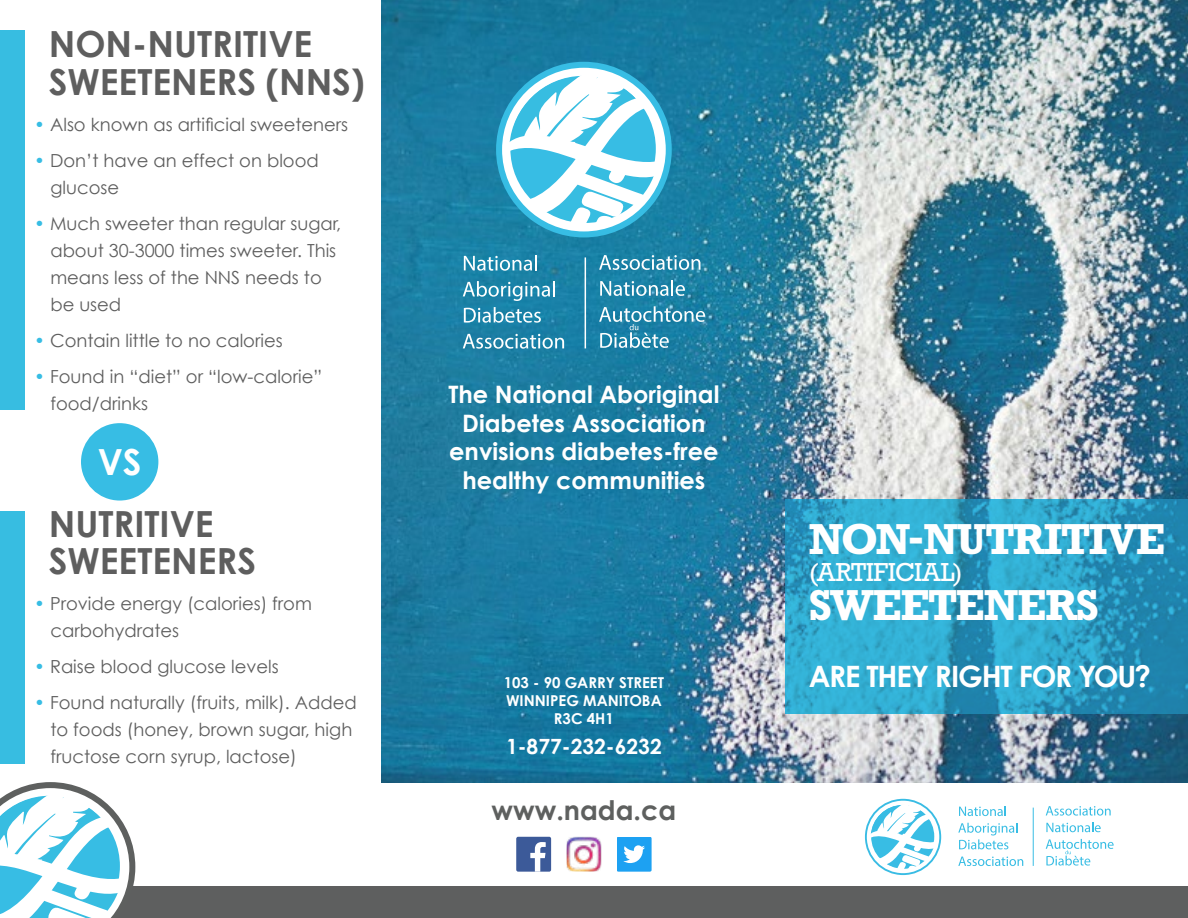
<style>
.page{position:relative;width:1188px;height:918px;background:#fff}
.page>*{position:absolute;margin:0;border:0;box-sizing:border-box;transform-origin:0 0}
.t1{font:700 44.1px "Rockwell Std";letter-spacing:-.04em;color:#fff}
.t2{font:700 36px/37.5px "Century Gothic";color:#5e5e5e}
.t3{font:700 36px "Century Gothic";color:#fff}
.t4{font:700 29.4px "Century Gothic";letter-spacing:-.04em;color:#fff}
.t5{font:700 27px "Century Gothic";color:#5e605f}
.t6{font:26.4px "Rockwell Std";letter-spacing:-.015em;color:#fff}
.t7{font:700 24px/28.5px "Century Gothic";color:#fff;text-align:center}
.t8{font:700 21px "Century Gothic";color:#fff}
.t9{font:18px/27px "Century Gothic";color:#5e5e5e}
.t10{font:700 15px/18px "Century Gothic";color:#fff;text-align:center}
.s1{color:#37bde4}
</style>
<div class="page">
<img style="left:381px;top:0;width:807px;height:782px">
<svg style="left:464px;top:255px;width:73px;height:16px"></svg>
<svg style="left:463px;top:281px;width:92px;height:20px;background:#50a0bc"></svg>
<svg style="left:464px;top:307px;width:77px;height:16px"></svg>
<svg style="left:463px;top:334px;width:101px;height:15px;background:#5ca3be"></svg>
<svg style="left:599px;top:255px;width:102px;height:15px;background:#5ba4be"></svg>
<svg style="left:600px;top:280px;width:85px;height:16px"></svg>
<svg style="left:599px;top:306px;width:106px;height:42px;background:#4396b5"></svg>
<hr style="left:585px;top:257px;width:1px;height:91px;background:#fff">
<svg style="left:499px;top:65px;width:170px;height:170px"></svg>
<div style="left:496px;top:62px;width:176px;height:175px;border:6px solid #37bde4;border-radius:50%"></div>
<svg style="left:503px;top:74px;width:161px;height:152px"></svg>
<svg style="left:866px;top:800px;width:74px;height:74px"></svg>
<div style="left:865px;top:799px;width:76px;height:76px;border:2px solid #39bce4;border-radius:50%"></div>
<svg style="left:959px;top:806px;width:47px;height:10px"></svg>
<svg style="left:958px;top:823px;width:59px;height:26px"></svg>
<svg style="left:958px;top:857px;width:65px;height:9px"></svg>
<svg style="left:1046px;top:806px;width:65px;height:10px"></svg>
<svg style="left:1046px;top:822px;width:55px;height:10px"></svg>
<svg style="left:1046px;top:839px;width:68px;height:27px"></svg>
<hr style="left:1033px;top:808px;width:1px;height:58px;background:#38bde4">
<svg style="left:868px;top:804px;width:70px;height:66px"></svg>
<svg style="left:785px;top:500px;width:403px;height:214px;background:#2ca0c6"></svg>
<div style="left:81px;top:423px;width:77px;height:78px;background:#37bde4;border-radius:50%"></div>
<div style="left:0;top:886px;width:1188px;height:32px;background:#5e5f5f"></div>
<svg style="left:0;top:782px;width:135px;height:136px"></svg>
<div style="left:0;top:30px;width:25px;height:380px;background:#37bde1"></div>
<div style="left:0;top:511px;width:25px;height:252px;background:#37bde1"></div>
<div style="left:516px;top:837px;width:35px;height:35px;background:#3c5a99;border-radius:2px"></div>
<svg style="left:530px;top:842px;width:16px;height:30px"></svg>
<svg style="left:617px;top:837px;width:35px;height:35px"></svg>
<img style="left:566px;top:837px;width:35px;height:35px">
<h2 class="t2" style="left:49px;top:25px;width:317px">NON-NUTRITIVE<br>SWEETENERS (NNS)</h2>
<p class="t9" style="left:34px;top:110px;width:316px"><span class="s1">•</span> Also known as artificial sweeteners</p>
<p class="t9" style="left:50px;top:146px;width:270px;text-indent:-16px"><span class="s1">•</span> Don’t have an effect on blood glucose</p>
<p class="t9" style="left:50px;top:209px;width:292px;text-indent:-16px"><span class="s1">•</span> Much sweeter than regular sugar, about 30-3000 times sweeter. This means less of the NNS needs to be used</p>
<p class="t9" style="left:34px;top:326px;width:250px"><span class="s1">•</span> Contain little to no calories</p>
<p class="t9" style="left:50px;top:362px;width:273px;text-indent:-16px"><span class="s1">•</span> Found in “diet” or “low-calorie” food/drinks</p>
<h2 class="t3" style="left:98px;top:440px;width:45px">VS</h2>
<h2 class="t2" style="left:49px;top:504px;width:209px">NUTRITIVE<br>SWEETENERS</h2>
<p class="t9" style="left:50px;top:590px;width:263px;text-indent:-16px"><span class="s1">•</span> Provide energy (calories) from carbohydrates</p>
<p class="t9" style="left:34px;top:653px;width:246px"><span class="s1">•</span> Raise blood glucose levels</p>
<p class="t9" style="left:50px;top:689px;width:308px;text-indent:-16px"><span class="s1">•</span> Found naturally (fruits, milk). Added to foods (honey, brown sugar, high fructose corn syrup, lactose)</p>
<h3 class="t7" style="left:448px;top:380px;width:273px">The National Aboriginal<br>Diabetes Association envisions diabetes-free healthy communities</h3>
<p class="t10" style="left:504px;top:673px;width:162px">103 - 90 GARRY STREET<br>WINNIPEG MANITOBA<br>R3C 4H1</p>
<p class="t8" style="left:506px;top:733px;width:157px">1-877-232-6232</p>
<h3 class="t5" style="left:492px;top:793px;width:186px">www.nada.ca</h3>
<h1 class="t1" style="left:809px;top:513px;width:358px">NON-NUTRITIVE</h1>
<h3 class="t6" style="left:809px;top:557px;width:155px">(ARTIFICIAL)</h3>
<h1 class="t1" style="left:809px;top:579px;width:292px">SWEETENERS</h1>
<h3 class="t4" style="left:809px;top:658px;width:344px">ARE THEY RIGHT FOR YOU?</h3>
</div>
